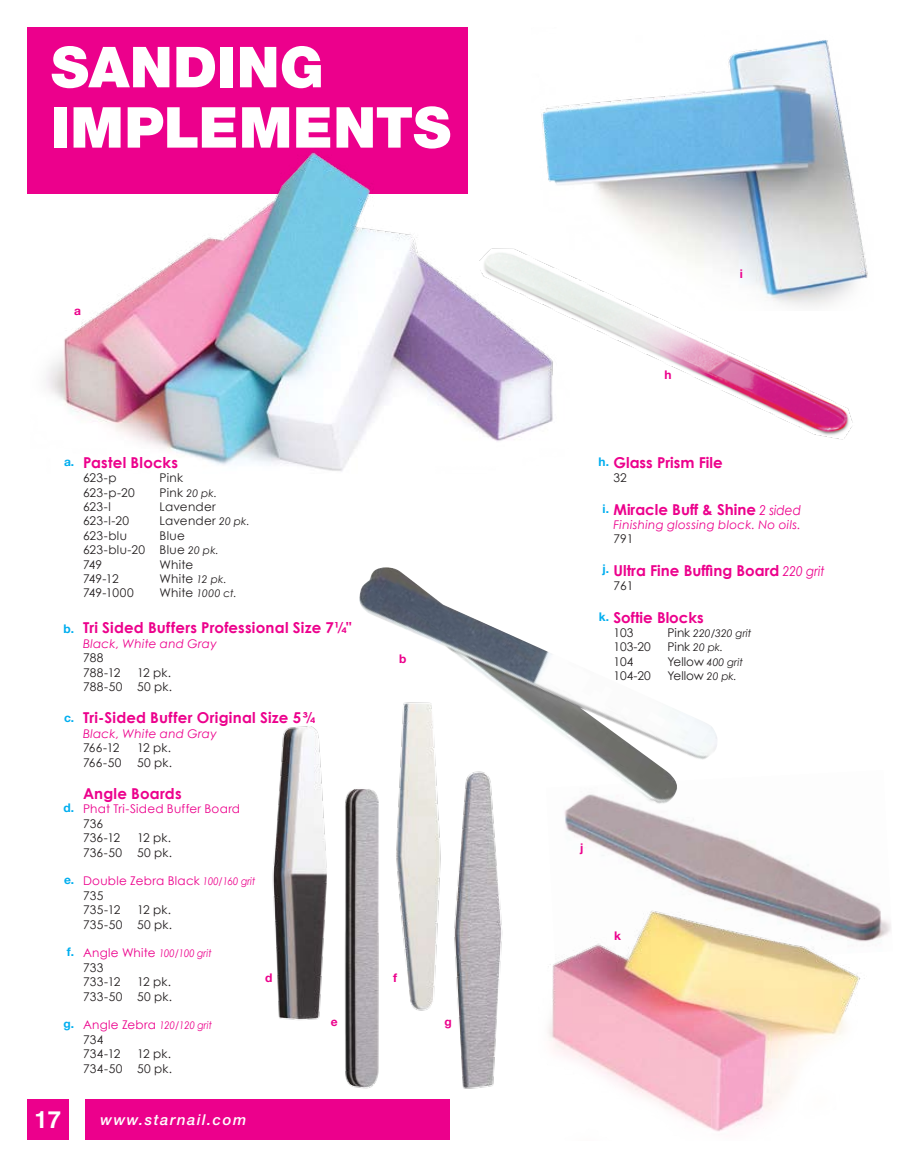
<style>
.page{position:relative;width:918px;height:1168px;background:#fff}
.page>*{position:absolute;margin:0;border:0;box-sizing:border-box;transform-origin:0 0}
.t1{font:900 56.55px/60.3px "Helvetica Neue";letter-spacing:.005em;color:#fff}
.t2{font:700 23.7px "Helvetica";color:#fff}
.t3{font:700 15px "Century Gothic";letter-spacing:.005em;color:#ec008c}
.t4{font:italic 500 15px "Helvetica Neue";letter-spacing:.1em;color:#fff}
.t5{font:12px/14.4px "Century Gothic";letter-spacing:.015em;color:#231f20;text-align:right}
.t6{font:italic 12px/14.4px "Century Gothic";letter-spacing:.025em;color:#ec008c}
.t7{font:12px/14.4px "Century Gothic";letter-spacing:.02em;color:#ec008c}
.t8{font:700 12px "Helvetica Neue";color:#00aeef}
.t9{font:700 12px "Helvetica Neue";color:#ec008c}
.t10{font:italic 10.5px "Century Gothic";color:#231f20}
.t11{font:italic 10.5px "Century Gothic";color:#ec008c;scale:.9 1}
.s1{font-style:normal;font-size:12px}
.s2{font-style:italic;font-size:10.5px}
.s3{font-style:normal;color:#231f20}
.s4{color:#231f20}
.s5{font-weight:400;font-style:italic;font-size:13.5px}
</style>
<div class="page">
<img style="left:564px;top:805px;width:327px;height:137px">
<img style="left:541px;top:40px;width:327px;height:245px">
<div style="left:27px;top:27px;width:441px;height:167px;background:#ec008c"></div>
<div style="left:27px;top:1100px;width:42px;height:40px;background:#ec008c"></div>
<div style="left:86px;top:1100px;width:364px;height:40px;background:#ec008c"></div>
<img style="left:46px;top:148px;width:524px;height:324px">
<img style="left:359px;top:567px;width:358px;height:238px">
<img style="left:480px;top:247px;width:374px;height:195px">
<img style="left:272px;top:695px;width:240px;height:394px">
<img style="left:548px;top:903px;width:319px;height:229px">
<p class="t1" style="left:51px;top:37px;width:401px">SANDING<br>IMPLEMENTS</p>
<p class="t9" style="left:74px;top:303px;width:8px">a</p>
<p class="t8" style="left:64px;top:454px;width:12px">a.</p>
<p class="t8" style="left:64px;top:621px;width:12px">b.</p>
<p class="t8" style="left:64px;top:710px;width:12px">c.</p>
<p class="t8" style="left:64px;top:800px;width:12px">d.</p>
<p class="t8" style="left:64px;top:872px;width:12px">e.</p>
<p class="t8" style="left:67px;top:944px;width:9px">f.</p>
<p class="t8" style="left:64px;top:1016px;width:12px">g.</p>
<p class="t3" style="left:83px;top:453px;width:97px">Pastel Blocks</p>
<p class="t5" style="left:83px;top:470px;width:35px">623-p</p>
<p class="t5" style="left:160px;top:470px;width:25px">Pink</p>
<p class="t5" style="left:83px;top:485px;width:53px">623-p-20</p>
<p class="t10" style="left:160px;top:486px;width:59px"><span class="s1">Pink</span> 20 pk.</p>
<p class="t5" style="left:83px;top:499px;width:29px">623-l</p>
<p class="t5" style="left:160px;top:499px;width:58px">Lavender</p>
<p class="t5" style="left:83px;top:514px;width:48px">623-l-20</p>
<p class="t5" style="left:160px;top:514px;width:92px">Lavender <span class="s2">20 pk.</span></p>
<p class="t5" style="left:83px;top:528px;width:45px">623-blu</p>
<p class="t5" style="left:83px;top:528px;width:137px;text-align:left;text-indent:76px">Blue<br>623-blu-20 Blue <span class="s2">20 pk.<br></span>749</p>
<p class="t5" style="left:160px;top:557px;width:35px">White</p>
<p class="t5" style="left:83px;top:571px;width:37px">749-12</p>
<p class="t5" style="left:160px;top:571px;width:69px">White <span class="s2">12 pk.</span></p>
<p class="t5" style="left:83px;top:586px;width:52px">749-1000</p>
<p class="t10" style="left:160px;top:587px;width:79px"><span class="s1">White</span> 1000 ct.</p>
<p class="t3" style="left:83px;top:618px;width:270px">Tri Sided Buffers Professional Size 7¼"</p>
<p class="t6" style="left:83px;top:636px;width:135px">Black, White and Gray<br><span class="s3">788<br>788-12</span></p>
<p class="t5" style="left:83px;top:665px;width:91px">12 pk.<br>788-50 50 pk.</p>
<p class="t3" style="left:83px;top:708px;width:234px">Tri-Sided Buffer Original Size 5¾</p>
<p class="t6" style="left:83px;top:726px;width:135px">Black, White and Gray<br><span class="s3">766-12</span></p>
<p class="t5" style="left:137px;top:740px;width:36px">12 pk.</p>
<p class="t5" style="left:83px;top:755px;width:40px">766-50</p>
<p class="t5" style="left:137px;top:755px;width:37px">50 pk.</p>
<p class="t3" style="left:83px;top:784px;width:100px">Angle Boards</p>
<p class="t7" style="left:83px;top:802px;width:159px">Phat Tri-Sided Buffer Board<br><span class="s4">736<br>736-12</span></p>
<p class="t5" style="left:83px;top:830px;width:91px">12 pk.<br>736-50 50 pk.</p>
<p class="t7" style="left:83px;top:874px;width:174px">Double Zebra Black <span class="s2">100/160 grit<br></span><span class="s4">735<br>735-12</span></p>
<p class="t5" style="left:83px;top:902px;width:91px">12 pk.<br>735-50 50 pk.</p>
<p class="t11" style="left:83px;top:947px;width:144px"><span class="s1">Angle White</span> 100/100 grit</p>
<p class="t5" style="left:83px;top:960px;width:39px;text-align:left">733<br>733-12</p>
<p class="t5" style="left:83px;top:974px;width:91px">12 pk.<br>733-50 50 pk.</p>
<p class="t11" style="left:83px;top:1019px;width:145px"><span class="s1">Angle Zebra</span> 120/120 grit</p>
<p class="t5" style="left:83px;top:1032px;width:39px;text-align:left">734<br>734-12</p>
<p class="t5" style="left:83px;top:1046px;width:91px">12 pk.<br>734-50 50 pk.</p>
<p class="t9" style="left:265px;top:971px;width:9px">d</p>
<p class="t9" style="left:331px;top:1014px;width:8px">e</p>
<p class="t2" style="left:34px;top:1105px;width:28px">17</p>
<p class="t4" style="left:101px;top:1110px;width:147px">www.starnail.com</p>
<p class="t9" style="left:399px;top:652px;width:9px">b</p>
<p class="t9" style="left:393px;top:971px;width:5px">f</p>
<p class="t9" style="left:444px;top:1014px;width:9px">g</p>
<p class="t9" style="left:664px;top:367px;width:9px">h</p>
<p class="t9" style="left:740px;top:267px;width:5px">i</p>
<p class="t3" style="left:614px;top:453px;width:111px">Glass Prism File</p>
<p class="t5" style="left:614px;top:470px;width:15px">32</p>
<p class="t3" style="left:614px;top:500px;width:189px">Miracle Buff &amp; Shine <span class="s5">2 sided</span></p>
<p class="t6" style="left:614px;top:517px;width:189px">Finishing glossing block. No oils.<br><span class="s3">791</span></p>
<p class="t3" style="left:614px;top:561px;width:213px">Ultra Fine Buffing Board <span class="s5">220 grit</span></p>
<p class="t5" style="left:614px;top:578px;width:21px">761</p>
<p class="t3" style="left:614px;top:608px;width:92px">Softie Blocks</p>
<p class="t5" style="left:614px;top:625px;width:21px">103</p>
<p class="t10" style="left:668px;top:627px;width:86px"><span class="s1">Pink</span> 220/320 grit</p>
<p class="t5" style="left:613px;top:640px;width:39px">103-20</p>
<p class="t10" style="left:667px;top:641px;width:57px"><span class="s1">Pink</span> 20 pk.</p>
<p class="t5" style="left:614px;top:654px;width:21px">104</p>
<p class="t10" style="left:668px;top:655px;width:77px"><span class="s1">Yellow</span> 400 grit</p>
<p class="t5" style="left:613px;top:668px;width:39px">104-20</p>
<p class="t5" style="left:667px;top:668px;width:71px">Yellow <span class="s2">20 pk.</span></p>
<p class="t8" style="left:599px;top:454px;width:12px">h.</p>
<p class="t8" style="left:603px;top:501px;width:8px">i.</p>
<p class="t8" style="left:602px;top:561px;width:8px">j.</p>
<p class="t8" style="left:599px;top:609px;width:12px">k.</p>
<p class="t9" style="left:580px;top:840px;width:5px">j</p>
<p class="t9" style="left:614px;top:928px;width:8px">k</p>
</div>
